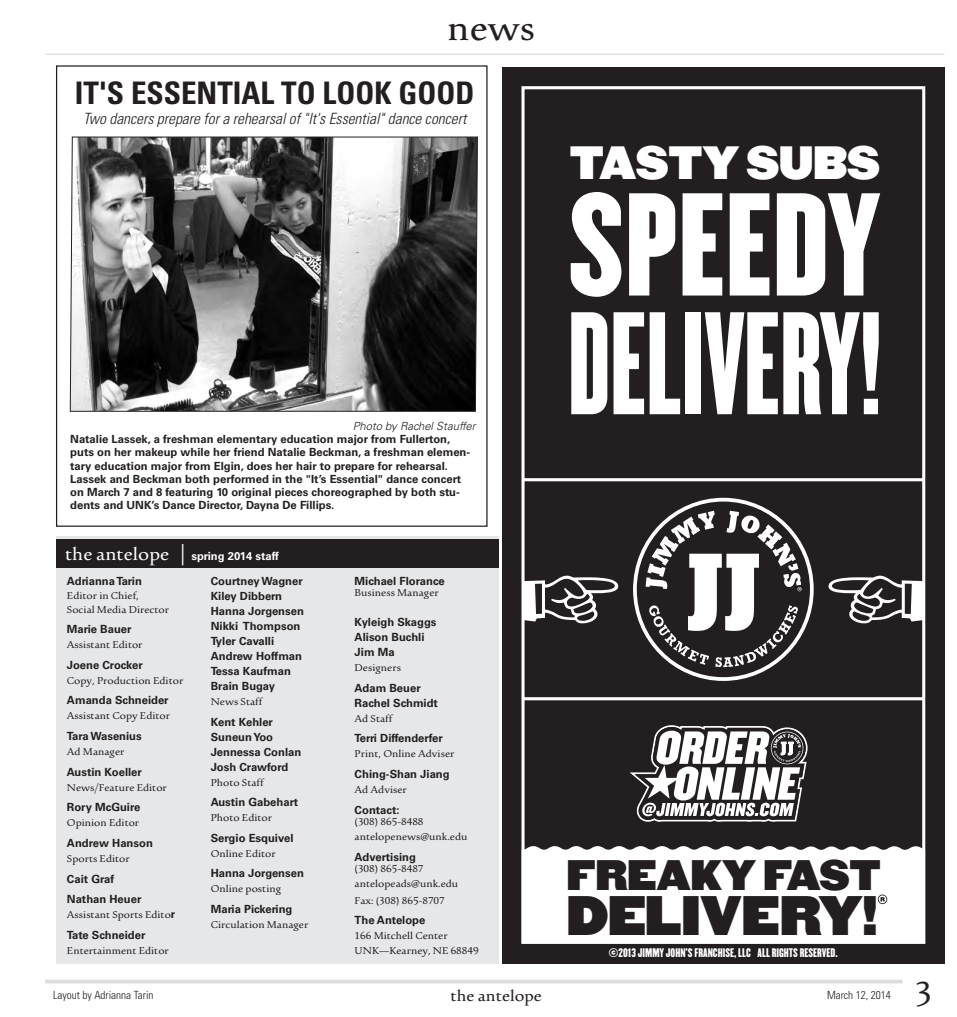
<style>
.page{position:relative;width:957px;height:1017px;background:#fff}
.page>*{position:absolute;margin:0;border:0;box-sizing:border-box;transform-origin:0 0}
.t1{font:127.88px "Champion HTF Lightweight";color:#fff}
.t2{font:127.5px "Champion HTF Featherweight";color:#fff}
.t3{font:48.62px "Champion HTF Heavyweight";letter-spacing:-.02em;color:#231f20}
.t4{font:40.88px "Champion HTF Heavyweight";color:#fff}
.Infobox_head{font:40px "Urdu Typesetting";color:#231f20}
.t5{font:37.38px "Champion HTF Heavyweight";color:#231f20}
.Infobox_head-2{font:36.25px "Urdu Typesetting";color:#231f20}
.SA_photo_title{font:700 condensed 31px "Univers LT Std";color:#231f20}
.Infobox_head-3{font:17.5px "Urdu Typesetting";color:#231f20}
.SA_photo_title-2{font:italic 300 condensed 15.5px "Univers LT Std";color:#231f20}
.Infobox_head-4{font:11.25px/15px "Urdu Typesetting";color:#231f20}
.Infobox_head-5{font:700 11.25px/15px "Univers LT Std";color:#231f20}
.Photo_credit{font:700 11.25px/13.1px "Univers LT Std";color:#231f20}
.Infobox_head-6{font:300 condensed 11.25px "Univers LT Std";color:#231f20}
.Infobox_head-7{font:700 11.25px "Univers LT Std";color:#fff}
.Photo_credit-2{font:italic 300 11.25px "Univers LT Std";color:#231f20}
.t6{font:10.88px "Champion HTF Lightweight";color:#fff}
.s1{font-family:"Urdu Typesetting";font-weight:400;font-size:20px}
.s2{font-weight:300;font-size:21.25px}
.s3{font-family:"Univers LT Std";font-weight:700}
.s4{font-family:"Urdu Typesetting";font-weight:400}
</style>
<div class="page">
<hr style="left:45px;top:980px;width:857px;height:3px;background:#dcdddf">
<hr style="left:46px;top:54px;width:898px;height:1px;background:#dcdddf">
<div style="left:56px;top:536px;width:442px;height:427px;background:#e6e7e9"></div>
<div style="left:56px;top:540px;width:442px;height:28px;background:#231f20"></div>
<div style="left:502px;top:67px;width:442px;height:896px;background:#231f20"></div>
<svg style="left:630px;top:725px;width:177px;height:97px"></svg>
<div style="left:523px;top:852px;width:400px;height:90px;background:#fff"></div>
<div style="left:521px;top:86px;width:404px;height:858px;border:3px solid #fff"></div>
<svg style="left:523px;top:576px;width:95px;height:47px"></svg>
<svg style="left:828px;top:576px;width:94px;height:47px"></svg>
<svg style="left:522px;top:846px;width:401px;height:8px"></svg>
<hr style="left:523px;top:697px;width:400px;height:3px;background:#fff">
<hr style="left:523px;top:478px;width:400px;height:3px;background:#fff">
<svg style="left:877px;top:895px;width:10px;height:9px"></svg>
<svg style="left:633px;top:498px;width:180px;height:183px"></svg>
<div style="left:636px;top:502px;width:173px;height:175px;background:#231f20;border-radius:50%"></div>
<svg style="left:645px;top:511px;width:156px;height:156px"></svg>
<svg style="left:70px;top:136px;width:408px;height:276px;background:#626262"></svg>
<p class="Infobox_head" style="left:447px;top:3px;width:89px">news</p>
<p class="SA_photo_title" style="left:75px;top:74px;width:401px">IT'S ESSENTIAL TO LOOK GOOD</p>
<p class="SA_photo_title-2" style="left:83px;top:110px;width:385px">Two dancers prepare for a rehearsal of "It's Essential" dance concert</p>
<p class="Photo_credit-2" style="left:352px;top:419px;width:124px">Photo by Rachel Stauffer</p>
<p class="Photo_credit" style="left:70px;top:433px;width:401px">Natalie Lassek, a freshman elementary education major from Fullerton, puts on her makeup while her friend Natalie Beckman, a freshman elemen&shy;tary education major from Elgin, does her hair to prepare for rehearsal.<br>Lassek and Beckman both performed in the "It’s Essential" dance concert on March 7 and 8 featuring 10 original pieces choreographed by both stu&shy;dents and UNK’s Dance Director, Dayna De Fillips.</p>
<p class="Infobox_head-7" style="left:65px;top:549px;width:215px"><span class="s1">the antelope</span> <span class="s2">|</span> spring 2014 staff</p>
<p class="Infobox_head-4" style="left:67px;top:574px;width:104px;line-height:13.8px"><span class="s3">Adrianna Tarin<br></span>Editor in Chief,<br>Social Media Director</p>
<p class="Infobox_head-4" style="left:67px;top:622px;width:77px"><span class="s3">Marie Bauer<br></span>Assistant Editor</p>
<p class="Infobox_head-4" style="left:67px;top:657px;width:118px"><span class="s3">Joene Crocker<br></span>Copy, Production Editor</p>
<p class="Infobox_head-4" style="left:67px;top:693px;width:105px"><span class="s3">Amanda Schneider<br></span>Assistant Copy Editor</p>
<p class="Infobox_head-5" style="left:67px;top:729px;width:76px">Tara Wasenius<br><span class="s4">Ad Manager</span></p>
<p class="Infobox_head-4" style="left:67px;top:764px;width:101px"><span class="s3">Austin Koeller<br></span>News/Feature Editor</p>
<p class="Infobox_head-4" style="left:67px;top:800px;width:75px"><span class="s3">Rory McGuire<br></span>Opinion Editor</p>
<p class="Infobox_head-5" style="left:67px;top:836px;width:87px">Andrew Hanson<br><span class="s4">Sports Editor</span></p>
<p class="Infobox_head-5" style="left:67px;top:871px;width:49px">Cait Graf</p>
<p class="Infobox_head-4" style="left:67px;top:892px;width:110px"><span class="s3">Nathan Heuer<br></span>Assistant Sports Edito<span class="s3">r</span></p>
<p class="Infobox_head-4" style="left:67px;top:927px;width:103px"><span class="s3">Tate Schneider<br></span>Entertainment Editor</p>
<p class="Infobox_head-5" style="left:211px;top:574px;width:95px">Courtney Wagner<br>Kiley Dibbern<br>Hanna Jorgensen<br>Nikki Thompson<br>Tyler Cavalli<br>Andrew Hoffman<br>Tessa Kaufman<br>Brain Bugay<br><span class="s4">News Staff</span></p>
<p class="Infobox_head-5" style="left:211px;top:714px;width:92px">Kent Kehler<br>Suneun Yoo<br>Jennessa Conlan<br>Josh Crawford<br><span class="s4">Photo Staff</span></p>
<p class="Infobox_head-5" style="left:211px;top:795px;width:89px">Austin Gabehart<br><span class="s4">Photo Editor</span></p>
<p class="Infobox_head-5" style="left:211px;top:830px;width:84px">Sergio Esquivel<br><span class="s4">Online Editor</span></p>
<p class="Infobox_head-5" style="left:211px;top:866px;width:95px">Hanna Jorgensen<br><span class="s4">Online posting</span></p>
<p class="Infobox_head-4" style="left:211px;top:902px;width:99px"><span class="s3">Maria Pickering<br></span>Circulation Manager</p>
<p class="Infobox_head-5" style="left:354px;top:575px;width:92px;line-height:11.2px">Michael Florance<br><span class="s4">Business Manager</span></p>
<p class="Infobox_head-5" style="left:354px;top:615px;width:83px">Kyleigh Skaggs<br>Alison Buchli<br>Jim Ma<br><span class="s4">Designers</span></p>
<p class="Infobox_head-5" style="left:354px;top:680px;width:85px">Adam Beuer<br>Rachel Schmidt<br><span class="s4">Ad Staff</span></p>
<p class="Infobox_head-4" style="left:354px;top:731px;width:101px"><span class="s3">Terri Diffenderfer<br></span>Print, Online Adviser</p>
<p class="Infobox_head-5" style="left:354px;top:767px;width:97px">Ching-Shan Jiang<br><span class="s4">Ad Adviser</span></p>
<p class="Infobox_head-4" style="left:354px;top:804px;width:70px;line-height:11.2px"><span class="s3">Contact: </span>(308) 865-8488</p>
<p class="Infobox_head-4" style="left:354px;top:829px;width:114px">antelopenews@unk.edu</p>
<p class="Infobox_head-4" style="left:354px;top:851px;width:70px;line-height:11.2px"><span class="s3">Advertising </span>(308) 865-8487</p>
<p class="Infobox_head-4" style="left:354px;top:875px;width:105px">antelopeads@unk.edu</p>
<p class="Infobox_head-4" style="left:354px;top:892px;width:92px">Fax: (308) 865-8707</p>
<p class="Infobox_head-4" style="left:354px;top:913px;width:126px"><span class="s3">The Antelope<br></span>166 Mitchell Center<br>UNK—Kearney, NE 68849</p>
<p class="t4" style="left:569px;top:137px;width:311px">TASTY SUBS</p>
<p class="t1" style="left:569px;top:161px;width:313px">SPEEDY</p>
<p class="t2" style="left:567px;top:285px;width:316px">DELIVERY!</p>
<p class="t5" style="left:566px;top:851px;width:315px">FREAKY FAST</p>
<p class="t3" style="left:566px;top:884px;width:312px">DELIVERY!</p>
<p class="t6" style="left:608px;top:946px;width:230px">©2013 JIMMY JOHN’S FRANCHISE, LLC ALL RIGHTS RESERVED.</p>
<p class="Infobox_head-6" style="left:53px;top:988px;width:102px">Layout by Adrianna Tarin</p>
<p class="Infobox_head-3" style="left:450px;top:985px;width:93px">the antelope</p>
<p class="Infobox_head-6" style="left:826px;top:988px;width:65px">March 12, 2014</p>
<p class="Infobox_head-2" style="left:914px;top:971px;width:20px">3</p>
</div>
